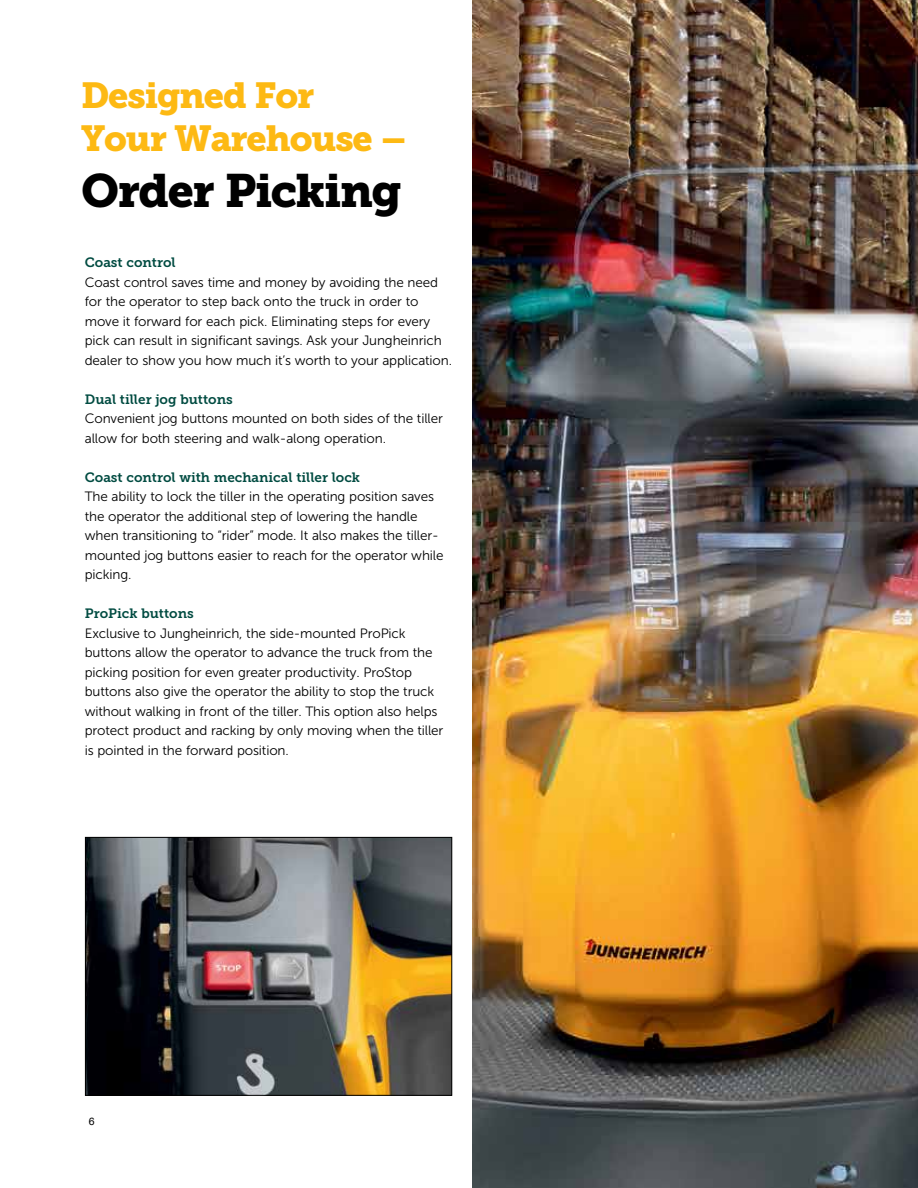
<style>
.page{position:relative;width:918px;height:1188px;background:#fff}
.page>*{position:absolute;margin:0;border:0;box-sizing:border-box;transform-origin:0 0}
.t1{font:46.5px "Museo Slab 900";letter-spacing:-.03em;color:#000}
.t2{font:36px/43.2px "Museo Slab 900";letter-spacing:-.03em;color:#fdb913}
.t3{font:13.5px/19.5px "Museo Sans 300";letter-spacing:-.01em;color:#000}
.t4{font:13.5px "Museo Slab 700";color:#004b41}
.t5{font:10.5px "Helvetica";color:#000}
</style>
<div class="page">
<img style="left:472px;top:0;width:446px;height:1188px">
<img style="left:87px;top:839px;width:363px;height:255px">
<div style="left:85px;top:837px;width:367px;height:259px;border:1px solid #000"></div>
<h2 class="t2" style="left:81px;top:74px;width:328px">Designed For<br>Your Warehouse –</h2>
<h1 class="t1" style="left:81px;top:164px;width:322px">Order Picking</h1>
<p class="t4" style="left:85px;top:255px;width:92px">Coast control</p>
<p class="t3" style="left:85px;top:272px;width:369px">Coast control saves time and money by avoiding the need for the operator to step back onto the truck in order to move it forward for each pick. Eliminating steps for every pick can result in significant savings. Ask your Jungheinrich dealer to show you how much it’s worth to your application.</p>
<p class="t4" style="left:85px;top:391px;width:150px">Dual tiller jog buttons</p>
<p class="t3" style="left:85px;top:409px;width:360px">Convenient jog buttons mounted on both sides of the tiller allow for both steering and walk-along operation.</p>
<p class="t4" style="left:85px;top:469px;width:277px">Coast control with mechanical tiller lock</p>
<p class="t3" style="left:85px;top:487px;width:360px">The ability to lock the tiller in the operating position saves the operator the additional step of lowering the handle when transitioning to “rider” mode. It also makes the tiller&shy;mounted jog buttons easier to reach for the operator while picking.</p>
<p class="t4" style="left:85px;top:606px;width:110px">ProPick buttons</p>
<p class="t3" style="left:85px;top:623px;width:360px">Exclusive to Jungheinrich, the side-mounted ProPick buttons allow the operator to advance the truck from the picking position for even greater productivity. ProStop buttons also give the operator the ability to stop the truck without walking in front of the tiller. This option also helps protect product and racking by only moving when the tiller is pointed in the forward position.</p>
<p class="t5" style="left:89px;top:1113px;width:7px">6</p>
</div>
